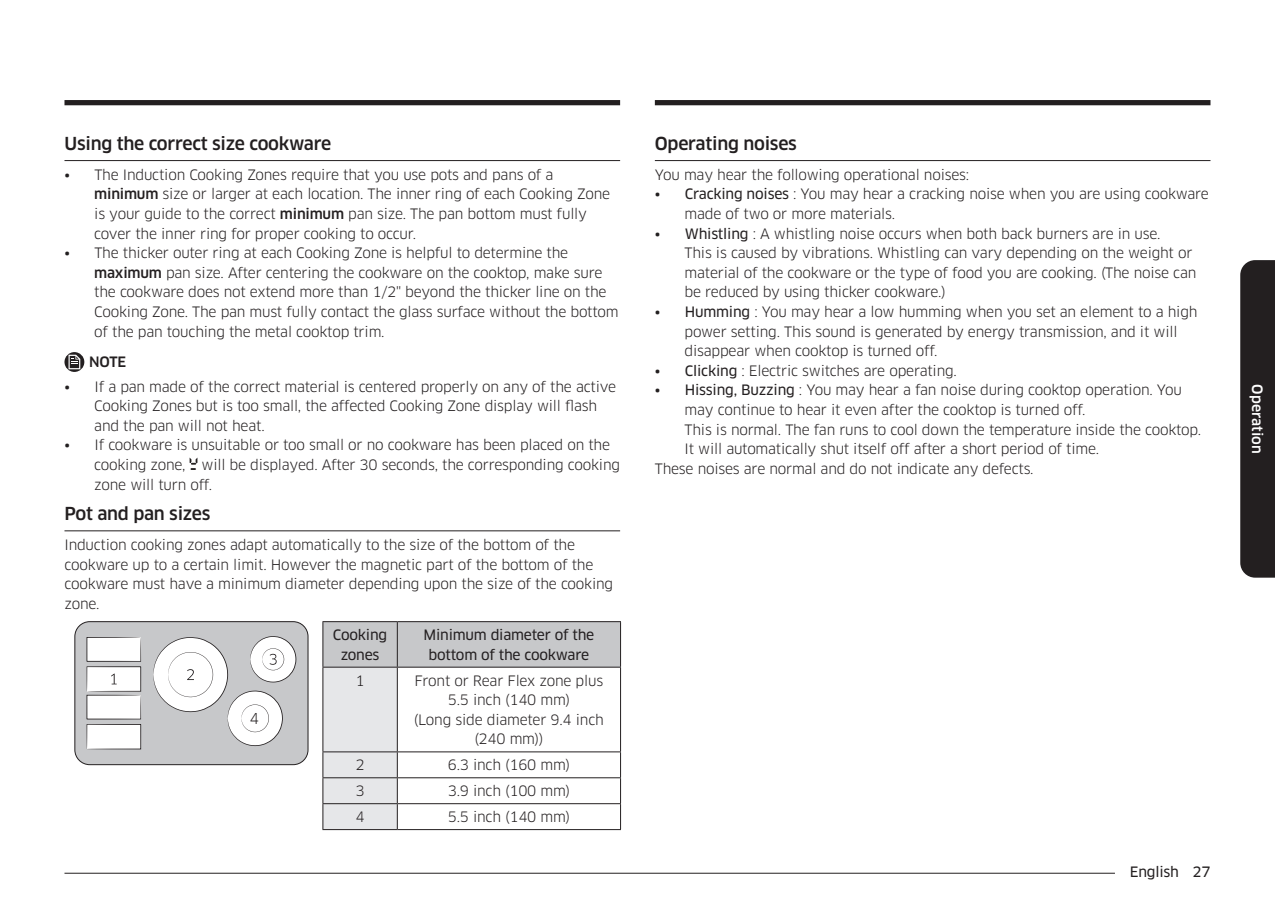
<style>
.page{position:relative;width:1275px;height:903px;background:#fff}
.page>*{position:absolute;margin:0;border:0;box-sizing:border-box;transform-origin:0 0}
.t1{font:500 17.5px "Samsung Clan Pro";letter-spacing:-.015em;color:#231f20}
.t2{font:14.7px "Samsung Clan Pro";color:#231f20}
.t3{font:14px/19.6px "Samsung Clan Pro";letter-spacing:-.015em;color:#231f20}
.t4{font:14px/19.6px "Samsung Clan Pro News";letter-spacing:-.015em;color:#231f20;text-align:center}
.t5{font:500 14px "Samsung Clan Pro";color:#fff}
.t6{font:500 14px "Samsung Clan Pro";color:#231f20}
.s1{font-family:"Samsung Clan Pro News"}
.s2{font-weight:500}
</style>
<div class="page">
<hr style="left:64px;top:873px;width:1092px;height:1px;background:#231f20">
<div style="left:1115px;top:862px;width:95px;height:17px;background:#fff"></div>
<div style="left:1240px;top:260px;width:35px;height:318px;background:#231f20"></div>
<div style="left:655px;top:100px;width:555px;height:5px;background:#231f20"></div>
<div style="left:64px;top:100px;width:556px;height:5px;background:#231f20"></div>
<hr style="left:655px;top:160px;width:555px;height:1px;background:#231f20">
<hr style="left:64px;top:160px;width:556px;height:1px;background:#231f20">
<hr style="left:64px;top:530px;width:556px;height:1px;background:#231f20">
<svg style="left:64px;top:352px;width:20px;height:20px"></svg>
<svg style="left:69px;top:355px;width:11px;height:14px"></svg>
<svg style="left:190px;top:458px;width:7px;height:12px"></svg>
<div style="left:75px;top:622px;width:233px;height:143px;background:#c7c8ca;border-radius:15px"></div>
<svg style="left:87px;top:637px;width:54px;height:112px;background:#eaeaea"></svg>
<svg style="left:153px;top:636px;width:143px;height:110px"></svg>
<div style="left:74px;top:621px;width:234px;height:144px;border:1px solid #231f20;border-radius:15px"></div>
<hr style="left:322px;top:621px;width:75px;height:1px;background:#231f20">
<hr style="left:397px;top:621px;width:224px;height:1px;background:#231f20">
<svg style="left:322px;top:622px;width:299px;height:207px"></svg>
<hr style="left:322px;top:829px;width:75px;height:1px;background:#231f20">
<hr style="left:397px;top:829px;width:224px;height:1px;background:#231f20">
<p class="t1" style="left:64px;top:134px;width:268px">Using the correct size cookware</p>
<p class="t3" style="left:94px;top:165px;width:517px;text-indent:-30px"><span class="s1">•</span> The Induction Cooking Zones require that you use pots and pans of a <span class="s2">minimum</span> size or larger at each location. The inner ring of each Cooking Zone is your guide to the correct <span class="s2">minimum</span> pan size. The pan bottom must fully cover the inner ring for proper cooking to occur.</p>
<p class="t3" style="left:94px;top:243px;width:526px;text-indent:-30px"><span class="s1">•</span> The thicker outer ring at each Cooking Zone is helpful to determine the <span class="s2">maximum</span> pan size. After centering the cookware on the cooktop, make sure the cookware does not extend more than 1/2" beyond the thicker line on the Cooking Zone. The pan must fully contact the glass surface without the bottom of the pan touching the metal cooktop trim.</p>
<p class="t6" style="left:89px;top:354px;width:39px">NOTE</p>
<p class="t3" style="left:94px;top:377px;width:523px;text-indent:-30px"><span class="s1">•</span> If a pan made of the correct material is centered properly on any of the active<br>Cooking Zones but is too small, the affected Cooking Zone display will flash and the pan will not heat.</p>
<p class="t3" style="left:94px;top:435px;width:527px;text-indent:-30px"><span class="s1">•</span> If cookware is unsuitable or too small or no cookware has been placed on the cooking zone, will be displayed. After 30 seconds, the corresponding cooking zone will turn off.</p>
<p class="t1" style="left:64px;top:504px;width:148px">Pot and pan sizes</p>
<p class="t3" style="left:64px;top:535px;width:550px">Induction cooking zones adapt automatically to the size of the bottom of the cookware up to a certain limit. However the magnetic part of the bottom of the cookware must have a minimum diameter depending upon the size of the cooking zone.</p>
<p class="t2" style="left:250px;top:710px;width:11px">4</p>
<p class="t4" style="left:333px;top:625px;width:56px">Cooking zones</p>
<p class="t4" style="left:423px;top:625px;width:172px">Minimum diameter of the bottom of the cookware</p>
<p class="t3" style="left:355px;top:671px;width:11px">1</p>
<p class="t3" style="left:414px;top:671px;width:191px;text-align:center">Front or Rear Flex zone plus<br>5.5 inch (140 mm)<br>(Long side diameter 9.4 inch (240 mm))</p>
<p class="t3" style="left:355px;top:755px;width:11px">2</p>
<p class="t3" style="left:448px;top:755px;width:124px">6.3 inch (160 mm)</p>
<p class="t3" style="left:355px;top:781px;width:11px">3</p>
<p class="t3" style="left:448px;top:781px;width:124px">3.9 inch (100 mm)</p>
<p class="t3" style="left:355px;top:807px;width:11px">4</p>
<p class="t3" style="left:448px;top:807px;width:124px">5.5 inch (140 mm)</p>
<p class="t1" style="left:655px;top:134px;width:144px">Operating noises</p>
<p class="t3" style="left:655px;top:165px;width:316px">You may hear the following operational noises:</p>
<p class="t3" style="left:685px;top:184px;width:526px;text-indent:-30px"><span class="s1">• Cracking noises</span> : You may hear a cracking noise when you are using cookware made of two or more materials.</p>
<p class="t3" style="left:685px;top:224px;width:513px;text-indent:-30px"><span class="s1">• Whistling</span> : A whistling noise occurs when both back burners are in use.<br>This is caused by vibrations. Whistling can vary depending on the weight or material of the cookware or the type of food you are cooking. (The noise can be reduced by using thicker cookware.)</p>
<p class="t3" style="left:685px;top:302px;width:514px;text-indent:-30px"><span class="s1">• Humming</span> : You may hear a low humming when you set an element to a high power setting. This sound is generated by energy transmission, and it will disappear when cooktop is turned off.</p>
<p class="t3" style="left:655px;top:361px;width:304px"><span class="s1">• Clicking</span> : Electric switches are operating.</p>
<p class="t3" style="left:655px;top:380px;width:529px"><span class="s1">• Hissing, Buzzing</span> : You may hear a fan noise during cooktop operation. You</p>
<p class="t3" style="left:685px;top:400px;width:403px">may continue to hear it even after the cooktop is turned off.</p>
<p class="t3" style="left:685px;top:420px;width:518px">This is normal. The fan runs to cool down the temperature inside the cooktop.</p>
<p class="t3" style="left:685px;top:439px;width:416px">It will automatically shut itself off after a short period of time.</p>
<p class="t3" style="left:655px;top:459px;width:380px">These noises are normal and do not indicate any defects.</p>
<p class="t4" style="left:1130px;top:862px;width:82px">English 27</p>
<p class="t5" style="left:1265px;top:384px;width:70px;rotate:90deg">Operation</p>
</div>
